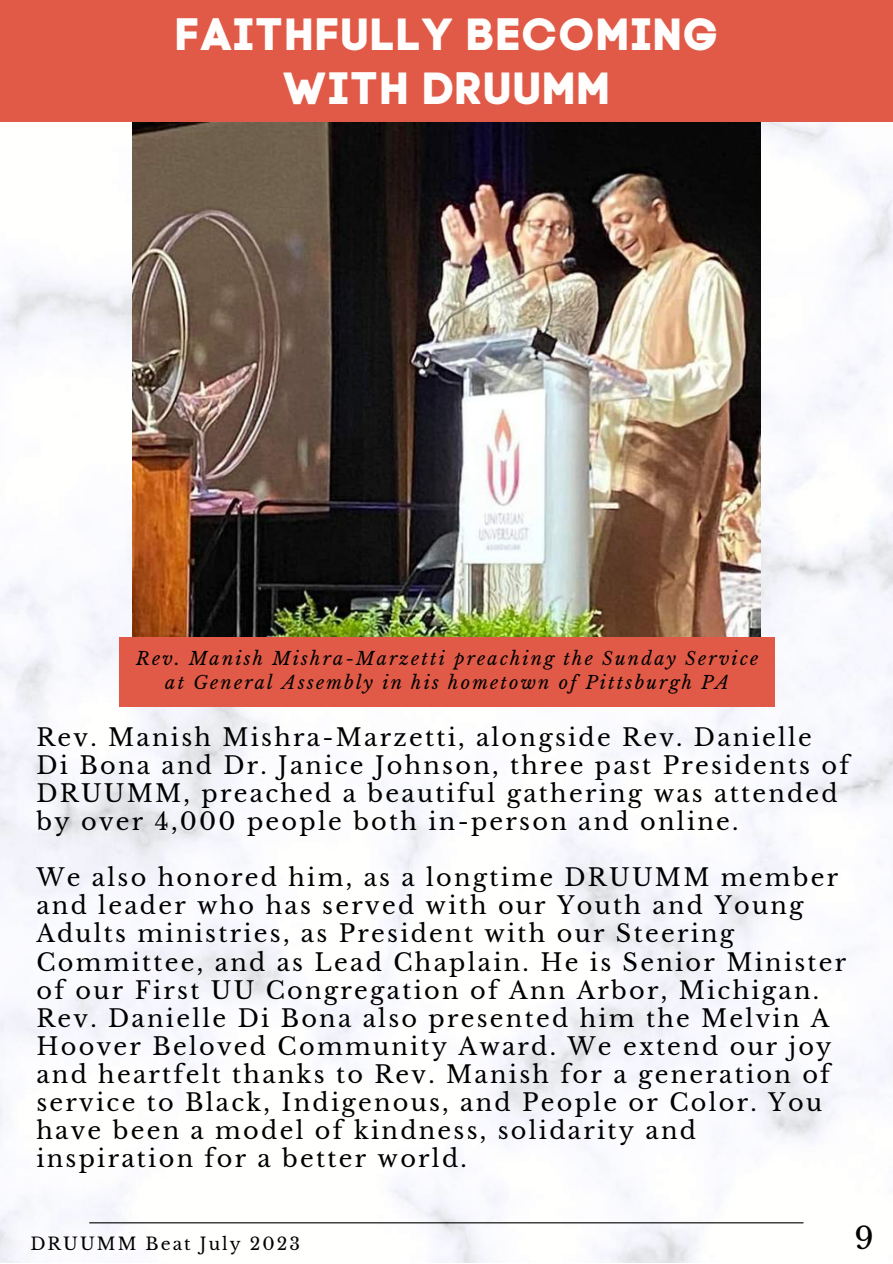
<style>
.page{position:relative;width:893px;height:1264px;background:#fff}
.page>*{position:absolute;margin:0;border:0;box-sizing:border-box;transform-origin:0 0}
.t1{font:45px/54px "Code Pro Bold LC";letter-spacing:.02em;color:#fffefd;text-align:center}
.t2{font:30px "Libre Baskerville";color:#000}
.t3{font:24px/28px "Libre Baskerville";letter-spacing:.095em;color:#000}
.t4{font:italic 18px/24.8px "Libre Baskerville";letter-spacing:.12em;color:#000;text-align:center}
.t5{font:17.25px "Libre Baskerville";letter-spacing:.12em;color:#000}
</style>
<div class="page">
<img style="left:0;top:122px;width:892px;height:1140px">
<div style="left:0;top:0;width:892px;height:122px;background:#e05a47"></div>
<img style="left:132px;top:123px;width:628px;height:513px">
<div style="left:119px;top:637px;width:656px;height:69px;background:#e05a47"></div>
<hr style="left:89px;top:1222px;width:714px;height:1px;background:#000">
<h1 class="t1" style="left:175px;top:7px;width:545px">FAITHFULLY BECOMING<br>WITH DRUUMM</h1>
<p class="t4" style="left:136px;top:646px;width:623px">Rev. Manish Mishra-Marzetti preaching the Sunday Service at General Assembly in his hometown of Pittsburgh PA</p>
<p class="t3" style="left:36px;top:723px;width:814px">Rev. Manish Mishra-Marzetti, alongside Rev. Danielle Di Bona and Dr. Janice Johnson, three past Presidents of DRUUMM, preached a beautiful gathering was attended by over 4,000 people both in-person and online.</p>
<p class="t3" style="left:36px;top:863px;width:811px">We also honored him, as a longtime DRUUMM member and leader who has served with our Youth and Young Adults ministries, as President with our Steering Committee, and as Lead Chaplain. He is Senior Minister of our First UU Congregation of Ann Arbor, Michigan.<br>Rev. Danielle Di Bona also presented him the Melvin A Hoover Beloved Community Award. We extend our joy and heartfelt thanks to Rev. Manish for a generation of service to Black, Indigenous, and People or Color. You have been a model of kindness, solidarity and inspiration for a better world.</p>
<p class="t5" style="left:30px;top:1233px;width:271px">DRUUMM Beat July 2023</p>
<p class="t2" style="left:854px;top:1220px;width:21px">9</p>
</div>
